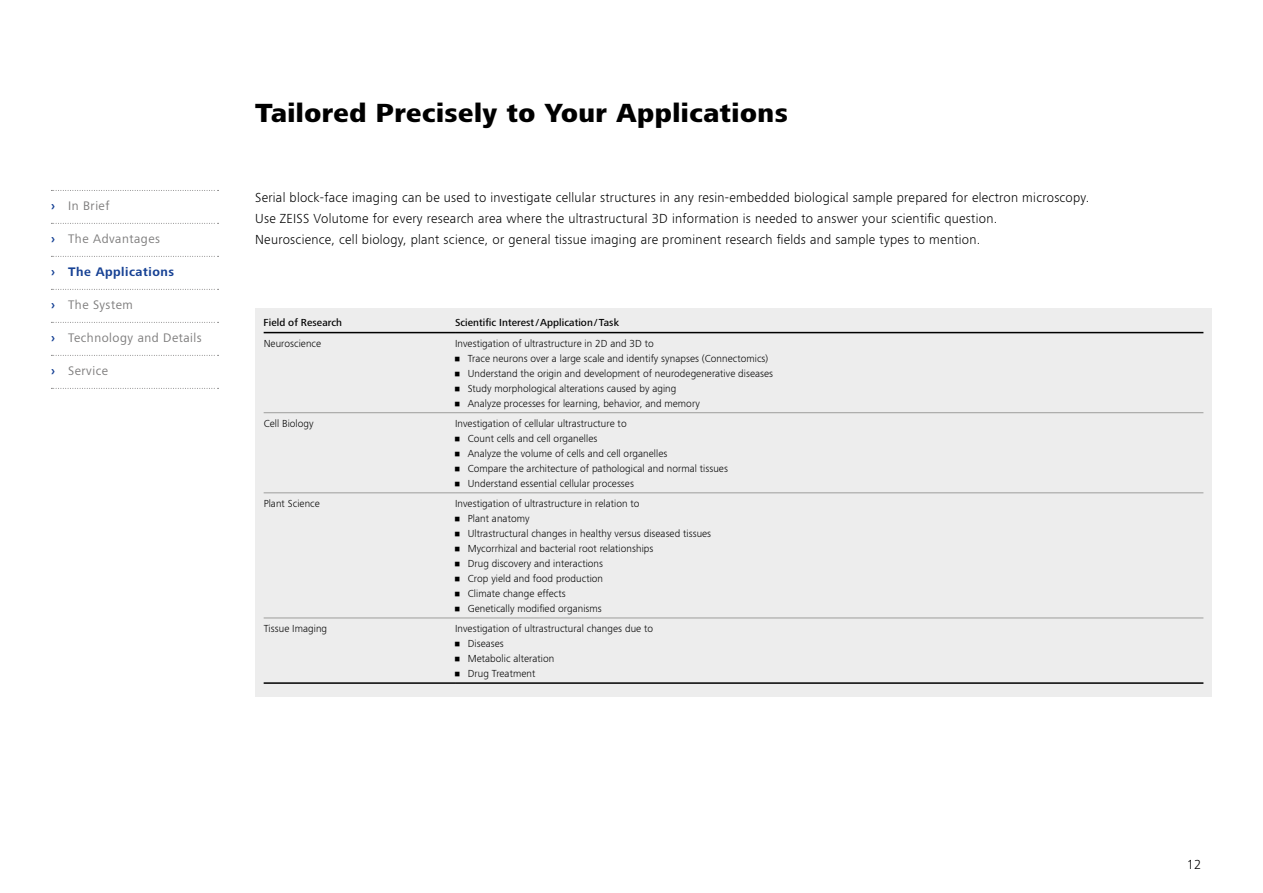
<style>
.page{position:relative;width:1263px;height:893px;background:#fff}
.page>*{position:absolute;margin:0;border:0;box-sizing:border-box;transform-origin:0 0}
.t1{font:800 27px "ZEISS Frutiger Next W1 G";letter-spacing:.02em;color:#000}
.t2{font:300 13.5px/21.3px "ZEISS Frutiger Next W1 G";letter-spacing:.02em;color:#000}
.t3{font:12.75px "ZEISS Frutiger Next W1 G";letter-spacing:.04em;color:#7c7b7b}
.t4{font:700 12.75px "ZEISS Frutiger Next W1 G";letter-spacing:.04em;color:#164194}
.t5{font:300 10.5px "ZEISS Frutiger Next W1 G";letter-spacing:.005em;color:#000}
.t6{font:500 10.5px "ZEISS Frutiger Next W1 G";letter-spacing:.005em;color:#000}
.s1{font-weight:700;color:#164194}
</style>
<div class="page">
<div style="left:255px;top:308px;width:957px;height:389px;background:#ededed"></div>
<hr style="left:264px;top:618px;width:191px;height:1px;background:#9d9d9c">
<hr style="left:455px;top:618px;width:748px;height:1px;background:#9d9d9c">
<hr style="left:264px;top:682px;width:191px;height:2px;background:#000">
<hr style="left:455px;top:682px;width:748px;height:2px;background:#000">
<hr style="left:264px;top:332px;width:191px;height:1px;background:#000">
<hr style="left:264px;top:412px;width:191px;height:1px;background:#9d9d9c">
<hr style="left:264px;top:493px;width:191px;height:1px;background:#9d9d9c">
<hr style="left:455px;top:332px;width:748px;height:1px;background:#000">
<hr style="left:455px;top:412px;width:748px;height:1px;background:#9d9d9c">
<hr style="left:455px;top:493px;width:748px;height:1px;background:#9d9d9c">
<svg style="left:51px;top:190px;width:168px;height:1px"></svg>
<svg style="left:51px;top:223px;width:168px;height:1px"></svg>
<svg style="left:51px;top:256px;width:168px;height:1px"></svg>
<svg style="left:51px;top:289px;width:168px;height:1px"></svg>
<svg style="left:51px;top:322px;width:168px;height:1px"></svg>
<svg style="left:51px;top:355px;width:168px;height:1px"></svg>
<svg style="left:51px;top:388px;width:168px;height:1px"></svg>
<p class="t3" style="left:51px;top:197px;width:60px"><span class="s1">›</span> In Brief</p>
<p class="t3" style="left:51px;top:230px;width:111px"><span class="s1">›</span> The Advantages</p>
<p class="t4" style="left:51px;top:263px;width:125px">› The Applications</p>
<p class="t3" style="left:51px;top:296px;width:83px"><span class="s1">›</span> The System</p>
<p class="t3" style="left:51px;top:329px;width:152px"><span class="s1">›</span> Technology and Details</p>
<p class="t3" style="left:51px;top:362px;width:59px"><span class="s1">›</span> Service</p>
<h1 class="t1" style="left:255px;top:93px;width:534px">Tailored Precisely to Your Applications</h1>
<p class="t2" style="left:255px;top:186px;width:835px">Serial block-face imaging can be used to investigate cellular structures in any resin-embedded biological sample prepared for electron microscopy.<br>Use ZEISS Volutome for every research area where the ultrastructural 3D information is needed to answer your scientific question.<br>Neuroscience, cell biology, plant science, or general tissue imaging are prominent research fields and sample types to mention.</p>
<p class="t6" style="left:264px;top:316px;width:80px">Field of Research</p>
<p class="t6" style="left:455px;top:316px;width:166px">Scientific Interest/Application/ Task</p>
<p class="t5" style="left:264px;top:336px;width:59px">Neuroscience</p>
<p class="t5" style="left:455px;top:336px;width:200px">Investigation of ultrastructure in 2D and 3D to</p>
<p class="t5" style="left:455px;top:351px;width:315px">• Trace neurons over a large scale and identify synapses (Connectomics)</p>
<p class="t5" style="left:455px;top:366px;width:320px">• Understand the origin and development of neurodegenerative diseases</p>
<p class="t5" style="left:455px;top:381px;width:223px">• Study morphological alterations caused by aging</p>
<p class="t5" style="left:455px;top:396px;width:246px">• Analyze processes for learning, behavior, and memory</p>
<p class="t5" style="left:264px;top:416px;width:51px">Cell Biology</p>
<p class="t5" style="left:455px;top:416px;width:173px">Investigation of cellular ultrastructure to</p>
<p class="t5" style="left:455px;top:431px;width:144px">• Count cells and cell organelles</p>
<p class="t5" style="left:455px;top:446px;width:214px">• Analyze the volume of cells and cell organelles</p>
<p class="t5" style="left:455px;top:461px;width:274px">• Compare the architecture of pathological and normal tissues</p>
<p class="t5" style="left:455px;top:476px;width:180px">• Understand essential cellular processes</p>
<p class="t5" style="left:264px;top:496px;width:58px">Plant Science</p>
<p class="t5" style="left:455px;top:496px;width:186px">Investigation of ultrastructure in relation to</p>
<p class="t5" style="left:455px;top:511px;width:76px">• Plant anatomy</p>
<p class="t5" style="left:455px;top:526px;width:258px">• Ultrastructural changes in healthy versus diseased tissues</p>
<p class="t5" style="left:455px;top:541px;width:200px">• Mycorrhizal and bacterial root relationships</p>
<p class="t5" style="left:455px;top:556px;width:150px">• Drug discovery and interactions</p>
<p class="t5" style="left:455px;top:571px;width:150px">• Crop yield and food production</p>
<p class="t5" style="left:455px;top:586px;width:112px">• Climate change effects</p>
<p class="t5" style="left:455px;top:601px;width:148px">• Genetically modified organisms</p>
<p class="t5" style="left:264px;top:621px;width:65px">Tissue Imaging</p>
<p class="t5" style="left:455px;top:621px;width:200px">Investigation of ultrastructural changes due to</p>
<p class="t5" style="left:455px;top:636px;width:50px">• Diseases</p>
<p class="t5" style="left:455px;top:651px;width:101px">• Metabolic alteration</p>
<p class="t5" style="left:455px;top:666px;width:82px">• Drug Treatment</p>
<p class="t2" style="left:1187px;top:853px;width:16px">12</p>
</div>
